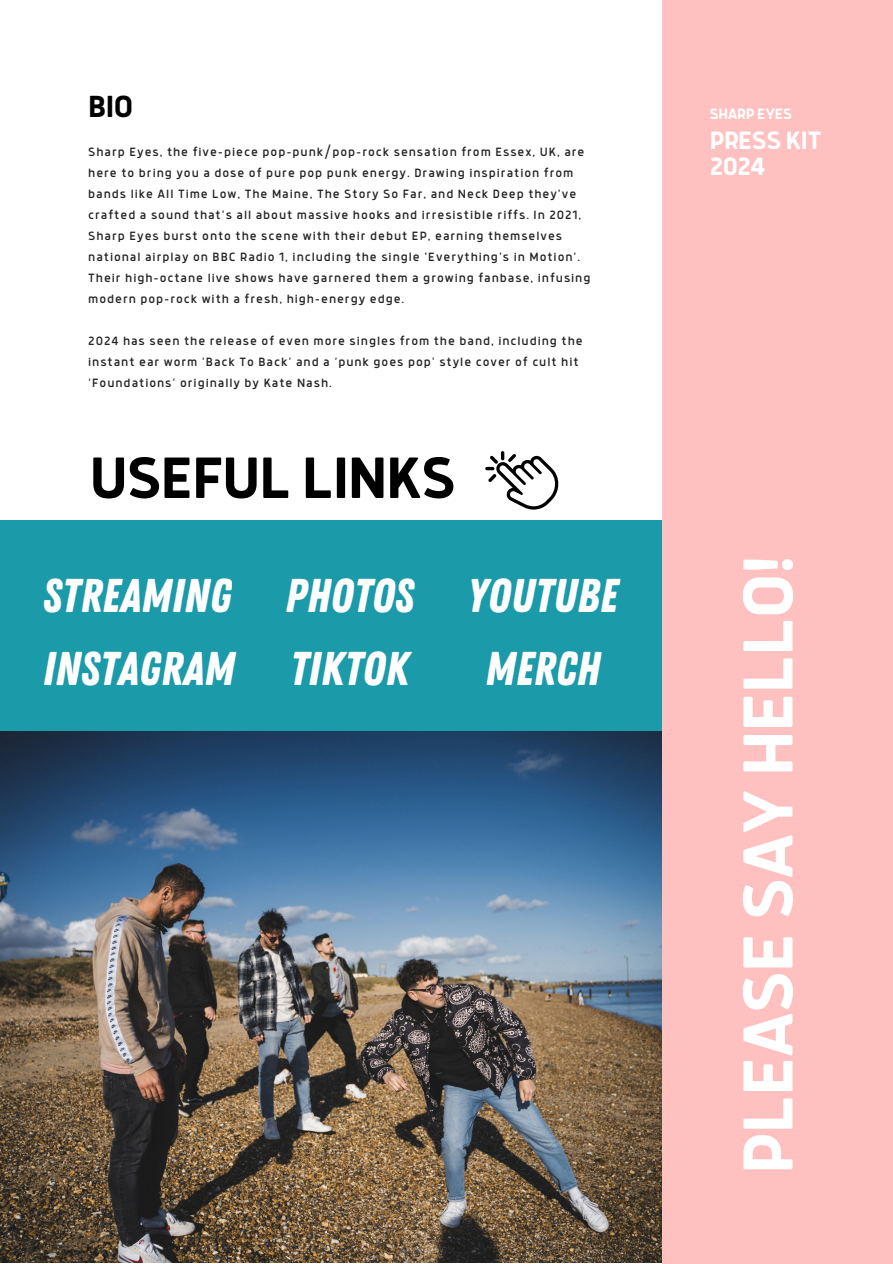
<style>
.page{position:relative;width:893px;height:1264px;background:#fff}
.page>*{position:absolute;margin:0;border:0;box-sizing:border-box;transform-origin:0 0}
.t1{font:700 77.7px "Anteb";letter-spacing:-.02em;color:#fff}
.t2{font:700 64.2px "Anteb";letter-spacing:-.02em;color:#000}
.t3{font:47.25px "Zing Rust Base";color:#fff}
.t4{font:700 33.6px "Anteb";color:#000}
.t5{font:700 27.6px/26.8px "Anteb";letter-spacing:-.02em;color:#fff}
.t6{font:700 16.5px "Anteb";letter-spacing:-.02em;color:#fff}
.t7{font:13.2px/21px "Anteb";letter-spacing:.07em;color:#222}
</style>
<div class="page">
<div style="left:0;top:520px;width:677px;height:213px;background:#1b9aaa"></div>
<img style="left:0;top:731px;width:662px;height:531px">
<div style="left:662px;top:0;width:230px;height:1263px;background:#ffc0c0"></div>
<svg style="left:485px;top:451px;width:73px;height:58px"></svg>
<h4 class="t4" style="left:88px;top:91px;width:46px">BIO</h4>
<p class="t7" style="left:88px;top:142px;width:503px">Sharp Eyes, the five-piece pop-punk/pop-rock sensation from Essex, UK, are here to bring you a dose of pure pop punk energy. Drawing inspiration from bands like All Time Low, The Maine, The Story So Far, and Neck Deep they've crafted a sound that's all about massive hooks and irresistible riffs. In 2021, Sharp Eyes burst onto the scene with their debut EP, earning themselves national airplay on BBC Radio 1, including the single 'Everything's in Motion'.<br>Their high-octane live shows have garnered them a growing fanbase, infusing modern pop-rock with a fresh, high-energy edge.</p>
<h2 class="t7" style="left:88px;top:331px;width:496px">2024 has seen the release of even more singles from the band, including the instant ear worm ‘Back To Back’ and a ‘punk goes pop’ style cover of cult hit ‘Foundations’ originally by Kate Nash.</h2>
<h5 class="t2" style="left:89px;top:450px;width:368px">USEFUL LINKS</h5>
<p class="t3" style="left:43px;top:568px;width:190px">STREAMING</p>
<h3 class="t3" style="left:43px;top:641px;width:193px">INSTAGRAM</h3>
<h3 class="t3" style="left:285px;top:568px;width:130px">PHOTOS</h3>
<h3 class="t3" style="left:467px;top:568px;width:152px">YOUTUBE</h3>
<h3 class="t3" style="left:290px;top:641px;width:120px">TIKTOK</h3>
<h3 class="t3" style="left:485px;top:641px;width:116px">MERCH</h3>
<h6 class="t6" style="left:709px;top:107px;width:84px">SHARP EYES</h6>
<p class="t5" style="left:709px;top:128px;width:113px">PRESS KIT<br>2024</p>
<h1 class="t1" style="left:734px;top:1174px;width:621px;rotate:-90deg">PLEASE SAY HELLO!</h1>
</div>
